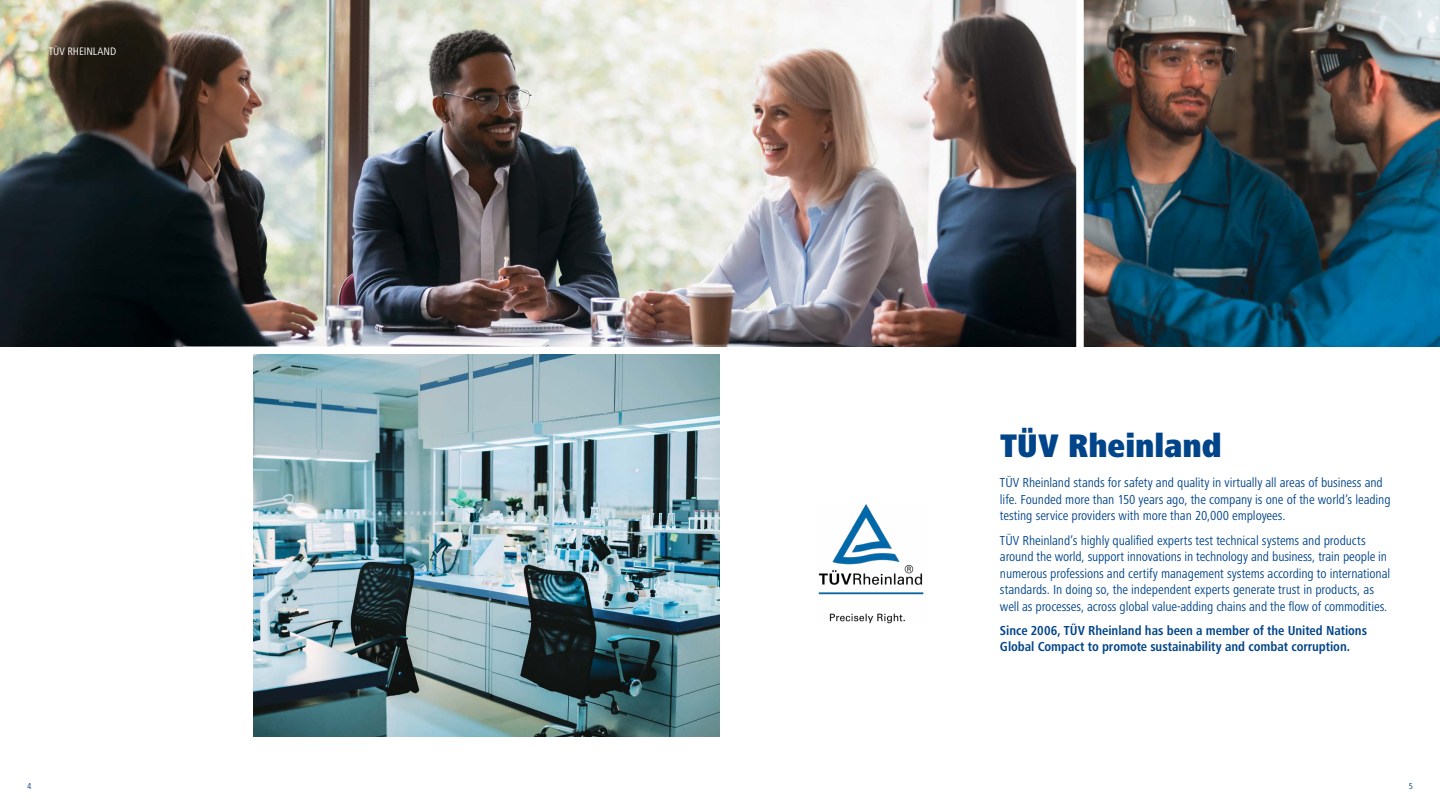
<style>
.page{position:relative;width:1440px;height:810px;background:#fff}
.page>*{position:absolute;margin:0;border:0;box-sizing:border-box;transform-origin:0 0}
.t1{font:900 condensed 33.75px "Frutiger Next LTW1 G";letter-spacing:-.005em;color:#00448a}
.t2{font:condensed 13.5px/16.5px "Frutiger Next LTW1 G";letter-spacing:-.01em;color:#00448a}
.t3{font:700 condensed 13.5px/16.5px "Frutiger Next LTW1 G";letter-spacing:-.005em;color:#00448a}
.t4{font:condensed 11.25px "Frutiger Next LTW1 G";letter-spacing:-.005em;color:#fff}
.t5{font:condensed 9px "Frutiger Next LTW1 G";color:#00448a}
</style>
<div class="page">
<img style="left:0;top:0;width:1440px;height:346px">
<img style="left:254px;top:354px;width:466px;height:382px">
<div style="left:1076px;top:0;width:8px;height:352px;background:#fff"></div>
<img style="left:818px;top:504px;width:106px;height:120px">
<p class="t4" style="left:49px;top:44px;width:69px">TÜV RHEINLAND</p>
<h1 class="t1" style="left:1000px;top:427px;width:223px">TÜV Rheinland</h1>
<p class="t2" style="left:1000px;top:475px;width:392px">TÜV Rheinland stands for safety and quality in virtually all areas of business and life. Founded more than 150 years ago, the company is one of the world’s leading testing service providers with more than 20,000 employees.</p>
<p class="t2" style="left:1000px;top:532px;width:392px">TÜV Rheinland’s highly qualified experts test technical systems and products around the world, support innovations in technology and business, train people in numerous professions and certify management systems according to international standards. In doing so, the independent experts generate trust in products, as well as processes, across global value-adding chains and the flow of commodities.</p>
<p class="t3" style="left:1000px;top:622px;width:369px">Since 2006, TÜV Rheinland has been a member of the United Nations<br>Global Compact to promote sustainability and combat corruption.</p>
<p class="t5" style="left:27px;top:781px;width:6px">4</p>
<p class="t5" style="left:1409px;top:781px;width:6px">5</p>
</div>
